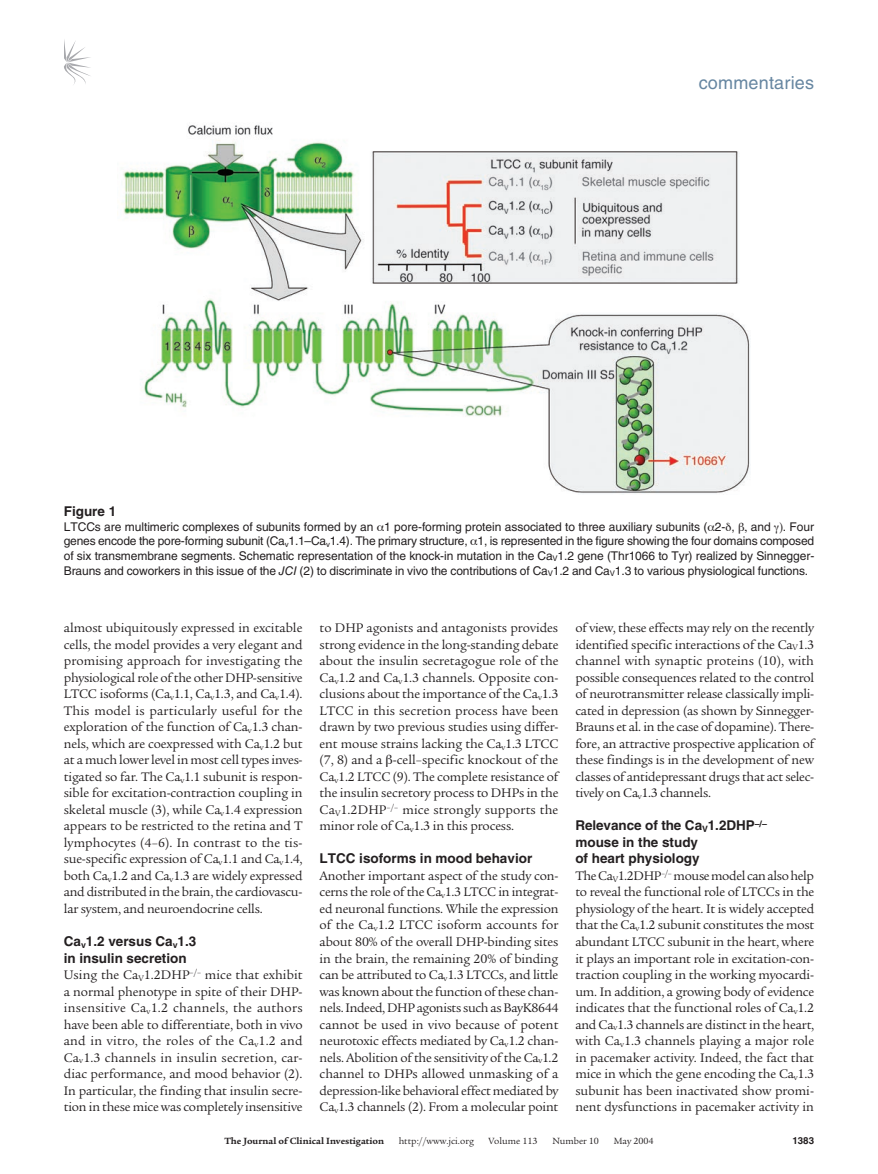
<style>
.page{position:relative;width:878px;height:1174px;background:#fff}
.page>*{position:absolute;margin:0;border:0;box-sizing:border-box;transform-origin:0 0}
.t1{font:18px "Helvetica LT Std";letter-spacing:.01em;color:#6686a1}
.t2{font:13.5px/16.5px "Legacy Serif Std";letter-spacing:-.015em;color:#231f20;text-align:justify}
.t3{font:700 13.5px/16.5px "Helvetica LT Std";color:#231f20}
.t4{font:12px/14.7px "Helvetica LT Std";letter-spacing:-.005em;color:#231f20;text-align:justify}
.t5{font:9.75px "Legacy Serif Std";color:#231f20}
.t6{font:700 9.75px "Legacy Serif Std";color:#231f20}
.t7{font:700 9.75px "Helvetica LT Std";color:#231f20}
.s1{font-style:italic}
</style>
<div class="page">
<svg style="left:64px;top:39px;width:27px;height:46px"></svg>
<img style="left:123px;top:125px;width:627px;height:369px">
<h1 class="t1" style="left:698px;top:72px;width:117px">commentaries</h1>
<p class="t3" style="left:64px;top:503px;width:54px">Figure 1</p>
<p class="t4" style="left:64px;top:519px;width:672px">LTCCs are multimeric complexes of subunits formed by an 1 pore-forming protein associated to three auxiliary subunits ( 2- ,</p>
<p class="t4" style="left:64px;top:519px;width:752px;text-indent:687px">and . Four genes encode the pore-forming subunit (Ca<sub>v</sub>1.1–Ca<sub>v</sub>1.4). The primary structure, 1, is represented in the figure showing the four domains composed of six transmembrane segments. Schematic representation of the knock-in mutation in the Ca<sub>V</sub>1.2 gene (Thr1066 to Tyr) realized by Sinnegger-Brauns and coworkers in this issue of the <span class="s1">JCI</span> (2) to discriminate in vivo the contributions of Ca<sub>V</sub>1.2 and Ca<sub>V</sub>1.3 to various physiological functions.</p>
<p class="t2" style="left:64px;top:620px;width:240px">almost ubiquitously expressed in excitable cells, the model provides a very elegant and promising approach for investigating the physiological role of the other DHP-sensitive LTCC isoforms (Ca<sub>v</sub>1.1, Ca<sub>v</sub>1.3, and Ca<sub>v</sub>1.4).<br>This model is particularly useful for the exploration of the function of Ca<sub>v</sub>1.3 chan&shy;nels, which are coexpressed with Ca<sub>v</sub>1.2 but at a much lower level in most cell types inves&shy;tigated so far. The Ca<sub>v</sub>1.1 subunit is respon&shy;sible for excitation-contraction coupling in skeletal muscle (3), while Ca<sub>v</sub>1.4 expression appears to be restricted to the retina and T lymphocytes (4–6). In contrast to the tis&shy;sue-specific expression of Ca<sub>v</sub>1.1 and Ca<sub>v</sub>1.4, both Ca<sub>v</sub>1.2 and Ca<sub>v</sub>1.3 are widely expressed and distributed in the brain, the cardiovascu&shy;lar system, and neuroendocrine cells.</p>
<p class="t3" style="left:64px;top:932px;width:134px">Ca<sub>v</sub>1.2 versus Ca<sub>v</sub>1.3 in insulin secretion</p>
<p class="t2" style="left:64px;top:966px;width:240px">Using the Ca<sub>V</sub>1.2DHP<sup>–/–</sup> mice that exhibit a normal phenotype in spite of their DHP&shy;insensitive Ca<sub>v</sub>1.2 channels, the authors have been able to differentiate, both in vivo and in vitro, the roles of the Ca<sub>v</sub>1.2 and Ca<sub>v</sub>1.3 channels in insulin secretion, car&shy;diac performance, and mood behavior (2).<br>In particular, the finding that insulin secre&shy;tion in these mice was completely insensitive</p>
<p class="t2" style="left:319px;top:620px;width:240px">to DHP agonists and antagonists provides strong evidence in the long-standing debate about the insulin secretagogue role of the Ca<sub>v</sub>1.2 and Ca<sub>v</sub>1.3 channels. Opposite con&shy;clusions about the importance of the Ca<sub>v</sub>1.3<br>LTCC in this secretion process have been drawn by two previous studies using differ&shy;ent mouse strains lacking the Ca<sub>v</sub>1.3 LTCC (7, 8) and a -cell–specific knockout of the Ca<sub>v</sub>1.2 LTCC (9). The complete resistance of the insulin secretory process to DHPs in the Ca<sub>V</sub>1.2DHP<sup>–/–</sup> mice strongly supports the minor role of Ca<sub>v</sub>1.3 in this process.</p>
<p class="t3" style="left:319px;top:850px;width:214px">LTCC isoforms in mood behavior</p>
<p class="t2" style="left:319px;top:867px;width:240px">Another important aspect of the study con&shy;cerns the role of the Ca<sub>v</sub>1.3 LTCC in integrat&shy;ed neuronal functions. While the expression of the Ca<sub>v</sub>1.2 LTCC isoform accounts for about 80% of the overall DHP-binding sites in the brain, the remaining 20% of binding can be attributed to Ca<sub>v</sub>1.3 LTCCs, and little was known about the function of these chan&shy;nels. Indeed, DHP agonists such as BayK8644 cannot be used in vivo because of potent neurotoxic effects mediated by Ca<sub>v</sub>1.2 chan&shy;nels. Abolition of the sensitivity of the Ca<sub>v</sub>1.2 channel to DHPs allowed unmasking of a depression-like behavioral effect mediated by Ca<sub>v</sub>1.3 channels (2). From a molecular point</p>
<p class="t2" style="left:575px;top:620px;width:240px">of view, these effects may rely on the recently identified specific interactions of the Ca<sub>V</sub>1.3 channel with synaptic proteins (10), with possible consequences related to the control of neurotransmitter release classically impli&shy;cated in depression (as shown by Sinnegger-Brauns et al. in the case of dopamine). There&shy;fore, an attractive prospective application of these findings is in the development of new classes of antidepressant drugs that act selec&shy;tively on Ca<sub>v</sub>1.3 channels.</p>
<p class="t3" style="left:575px;top:817px;width:193px">Relevance of the Ca<sub>V</sub>1.2DHP<sup>–/– </sup>mouse in the study<br>of heart physiology</p>
<p class="t2" style="left:575px;top:867px;width:240px">The Ca<sub>V</sub>1.2DHP<sup>–/–</sup> mouse model can also help to reveal the functional role of LTCCs in the physiology of the heart. It is widely accepted that the Ca<sub>v</sub>1.2 subunit constitutes the most abundant LTCC subunit in the heart, where it plays an important role in excitation-con&shy;traction coupling in the working myocardi&shy;um. In addition, a growing body of evidence indicates that the functional roles of Ca<sub>v</sub>1.2 and Ca<sub>v</sub>1.3 channels are distinct in the heart, with Ca<sub>v</sub>1.3 channels playing a major role in pacemaker activity. Indeed, the fact that mice in which the gene encoding the Ca<sub>v</sub>1.3 subunit has been inactivated show promi&shy;nent dysfunctions in pacemaker activity in</p>
<p class="t6" style="left:224px;top:1135px;width:161px">The Journal of Clinical Investigation</p>
<p class="t5" style="left:398px;top:1135px;width:77px">http://www.jci.org</p>
<p class="t5" style="left:488px;top:1135px;width:50px">Volume 113</p>
<p class="t5" style="left:552px;top:1135px;width:48px">Number 10</p>
<p class="t5" style="left:613px;top:1135px;width:41px">May 2004</p>
<p class="t7" style="left:792px;top:1134px;width:23px">1383</p>
</div>
